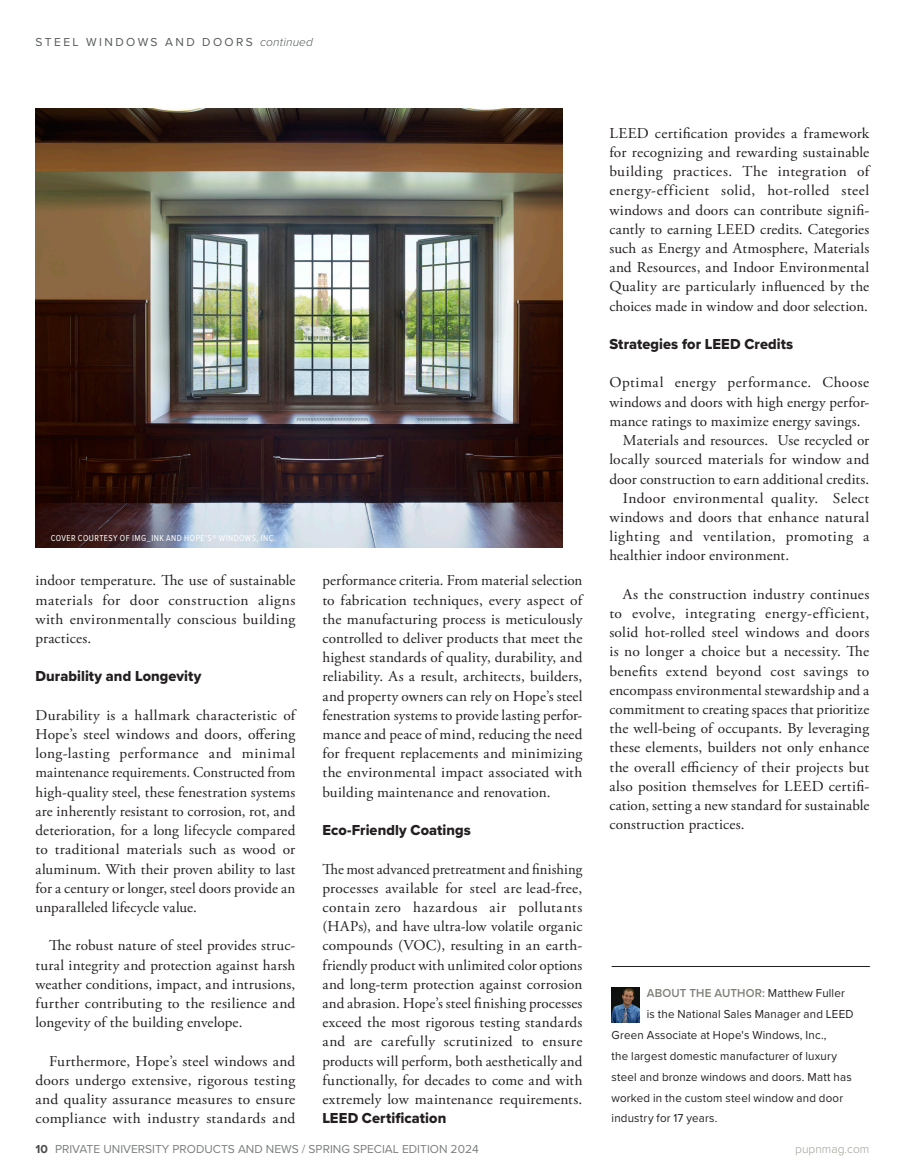
<style>
.page{position:relative;width:905px;height:1175px;background:#fff}
.page>*{position:absolute;margin:0;border:0;box-sizing:border-box;transform-origin:0 0}
.t1{font:15px/19.2px "Adobe Garamond Pro";letter-spacing:.015em;color:#231f20;text-align:justify}
.t2{font:15px "Proxima Nova Extrabld";letter-spacing:.005em;color:#231f20}
.t3{font:15px "Adobe Garamond Pro";letter-spacing:.035em;color:#231f20}
.t4{font:12px "Proxima Nova";letter-spacing:.015em;color:#231f20;scale:.96 1}
.t5{font:12px "Proxima Nova";color:#7c7f7e}
.t6{font:12px "Proxima Nova";letter-spacing:.2em;color:#555b5a}
.t7{font:600 12px "Proxima Nova";letter-spacing:.015em;color:#7f8077;scale:.96 1}
.t8{font:300 12px "Proxima Nova";color:#9f9f97}
.t9{font:9px "Proxima Nova Cond";letter-spacing:.05em;color:#fff}
.s1{font-weight:300;font-style:italic}
.s2{font-weight:400;color:#231f20}
.s3{font-weight:700;color:#4b4c4d}
</style>
<div class="page">
<img style="left:611px;top:987px;width:29px;height:35px">
<hr style="left:611px;top:966px;width:258px;height:1px;background:#231f20">
<img style="left:36px;top:108px;width:526px;height:439px">
<p class="t6" style="left:35px;top:33px;width:279px">STEEL WINDOWS AND DOORS <span class="s1">continued</span></p>
<p class="t9" style="left:51px;top:531px;width:227px">COVER COURTESY OF IMG_INK AND HOPE’S® WINDOWS, INC.</p>
<p class="t1" style="left:35px;top:571px;width:261px">indoor temperature. The use of sustainable materials for door construction aligns with environmentally conscious building practices.</p>
<p class="t2" style="left:35px;top:665px;width:167px">Durability and Longevity</p>
<p class="t1" style="left:35px;top:706px;width:261px">Durability is a hallmark characteristic of Hope’s steel windows and doors, offering long-lasting performance and minimal maintenance requirements. Constructed from high-quality steel, these fenestration systems are inherently resistant to corrosion, rot, and deterioration, for a long lifecycle compared to traditional materials such as wood or aluminum. With their proven ability to last for a century or longer, steel doors provide an unparalleled lifecycle value.</p>
<p class="t1" style="left:35px;top:936px;width:261px;text-indent:14px">The robust nature of steel provides struc&shy;tural integrity and protection against harsh weather conditions, impact, and intrusions, further contributing to the resilience and longevity of the building envelope.</p>
<p class="t1" style="left:35px;top:1051px;width:261px;text-indent:14px">Furthermore, Hope’s steel windows and doors undergo extensive, rigorous testing and quality assurance measures to ensure compliance with industry standards and</p>
<p class="t1" style="left:322px;top:571px;width:261px">performance criteria. From material selection to fabrication techniques, every aspect of the manufacturing process is meticulously controlled to deliver products that meet the highest standards of quality, durability, and reliability. As a result, architects, builders, and property owners can rely on Hope’s steel fenestration systems to provide lasting perfor&shy;mance and peace of mind, reducing the need for frequent replacements and minimizing the environmental impact associated with building maintenance and renovation.</p>
<p class="t2" style="left:322px;top:819px;width:150px">Eco-Friendly Coatings</p>
<p class="t1" style="left:322px;top:859px;width:261px">The most advanced pretreatment and finishing processes available for steel are lead-free, contain zero hazardous air pollutants (HAPs), and have ultra-low volatile organic compounds (VOC), resulting in an earth&shy;friendly product with unlimited color options and long-term protection against corrosion and abrasion. Hope’s steel finishing processes exceed the most rigorous testing standards and are carefully scrutinized to ensure products will perform, both aesthetically and functionally, for decades to come and with extremely low maintenance requirements.</p>
<p class="t2" style="left:322px;top:1107px;width:125px">LEED Certification</p>
<p class="t1" style="left:609px;top:124px;width:261px">LEED certification provides a framework for recognizing and rewarding sustainable building practices. The integration of energy-efficient solid, hot-rolled steel windows and doors can contribute signifi&shy;cantly to earning LEED credits. Categories such as Energy and Atmosphere, Materials and Resources, and Indoor Environmental Quality are particularly influenced by the choices made in window and door selection.</p>
<p class="t2" style="left:609px;top:333px;width:185px">Strategies for LEED Credits</p>
<p class="t3" style="left:609px;top:374px;width:261px">Optimal energy performance. Choose</p>
<p class="t1" style="left:609px;top:393px;width:261px">windows and doors with high energy perfor-</p>
<p class="t1" style="left:609px;top:412px;width:252px">mance ratings to maximize energy savings.</p>
<p class="t1" style="left:623px;top:431px;width:248px">Materials and resources. Use recycled or</p>
<p class="t1" style="left:609px;top:450px;width:261px">locally sourced materials for window and</p>
<p class="t1" style="left:609px;top:469px;width:261px">door construction to earn additional credits.</p>
<p class="t1" style="left:623px;top:489px;width:248px">Indoor environmental quality. Select</p>
<p class="t1" style="left:609px;top:508px;width:261px">windows and doors that enhance natural</p>
<p class="t1" style="left:609px;top:527px;width:261px">lighting and ventilation, promoting a</p>
<p class="t1" style="left:609px;top:546px;width:181px">healthier indoor environment.</p>
<p class="t1" style="left:609px;top:585px;width:261px;text-indent:14px">As the construction industry continues to evolve, integrating energy-efficient, solid hot-rolled steel windows and doors is no longer a choice but a necessity. The benefits extend beyond cost savings to encompass environmental stewardship and a commitment to creating spaces that prioritize the well-being of occupants. By leveraging these elements, builders not only enhance the overall efficiency of their projects but also position themselves for LEED certifi&shy;cation, setting a new standard for sustainable construction practices.</p>
<p class="t7" style="left:646px;top:984px;width:208px">ABOUT THE AUTHOR: <span class="s2">Matthew Fuller</span></p>
<p class="t4" style="left:646px;top:1005px;width:217px">is the National Sales Manager and LEED</p>
<p class="t4" style="left:611px;top:1026px;width:225px">Green Associate at Hope's Windows, Inc.,</p>
<p class="t4" style="left:611px;top:1046px;width:236px">the largest domestic manufacturer of luxury</p>
<p class="t4" style="left:611px;top:1067px;width:252px">steel and bronze windows and doors. Matt has</p>
<p class="t4" style="left:611px;top:1088px;width:243px">worked in the custom steel window and door</p>
<p class="t4" style="left:611px;top:1109px;width:112px">industry for 17 years.</p>
<p class="t5" style="left:36px;top:1139px;width:444px"><span class="s3">10</span> PRIVATE UNIVERSITY PRODUCTS AND NEWS / SPRING SPECIAL EDITION 2024</p>
<p class="t8" style="left:795px;top:1139px;width:75px">pupnmag.com</p>
</div>
